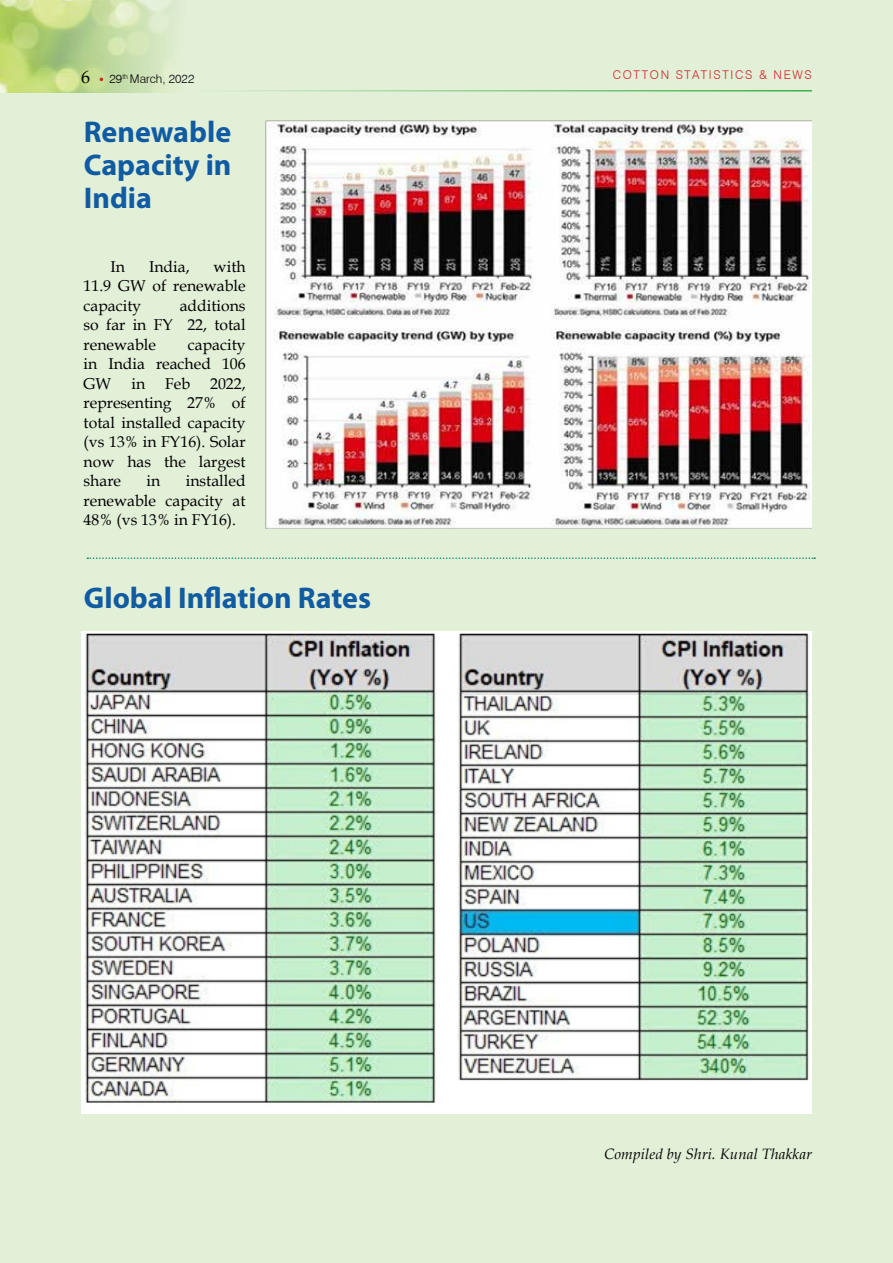
<style>
.page{position:relative;width:893px;height:1263px;background:#e3f0d8}
.page>*{position:absolute;margin:0;border:0;box-sizing:border-box;transform-origin:0 0}
.t1{font:700 30px/33px "Myriad Pro";color:#105ba1;text-align:justify}
.t2{font:18px "Book Antiqua";color:#000}
.t3{font:15.75px/19.5px "Book Antiqua";color:#000;text-align:justify}
.t4{font:italic 15px "Book Antiqua";letter-spacing:.01em;color:#000}
.t5{font:300 12px "Swiss 721 BT";letter-spacing:.14em;color:#d2232a}
.t6{font:300 12px "Swiss 721 BT";color:#000}
</style>
<div class="page">
<img style="left:0;top:0;width:175px;height:93px">
<hr style="left:186px;top:90px;width:626px;height:2px;background:#41ad49">
<svg style="left:87px;top:557px;width:728px;height:2px"></svg>
<img style="left:266px;top:121px;width:546px;height:407px">
<img style="left:82px;top:631px;width:730px;height:482px">
<p class="t2" style="left:81px;top:64px;width:10px">6</p>
<p class="t5" style="left:613px;top:67px;width:132px">COTTON STATISTICS</p>
<p class="t5" style="left:759px;top:67px;width:53px">&amp; N EWS</p>
<p class="t6" style="left:110px;top:71px;width:86px">29<sup>TH</sup> MARCH, 2022</p>
<h1 class="t1" style="left:84px;top:115px;width:149px">Renewable Capacity in India</h1>
<p class="t3" style="left:84px;top:256px;width:163px;text-indent:130px">with 11.9 GW of renewable capacity</p>
<p class="t3" style="left:111px;top:256px;width:16px">In</p>
<p class="t3" style="left:149px;top:256px;width:42px">India,</p>
<p class="t3" style="left:84px;top:295px;width:164px;text-indent:96px">additions so far in FY 22, total renewable</p>
<p class="t3" style="left:84px;top:334px;width:163px;text-indent:104px">capacity in India reached 106<br>GW</p>
<p class="t3" style="left:131px;top:373px;width:15px">in</p>
<p class="t3" style="left:165px;top:373px;width:27px">Feb</p>
<p class="t3" style="left:84px;top:373px;width:164px;text-indent:127px">2022, representing 27% of total installed capacity (vs 13% in FY16). Solar now has the largest share</p>
<p class="t3" style="left:84px;top:471px;width:164px;text-indent:102px">installed renewable capacity at 48% (vs 13% in FY16).</p>
<p class="t3" style="left:147px;top:471px;width:15px">in</p>
<h1 class="t1" style="left:84px;top:581px;width:289px">Global Inflation Rates</h1>
<p class="t4" style="left:604px;top:1143px;width:209px">Compiled by Shri. Kunal Thakkar</p>
</div>
